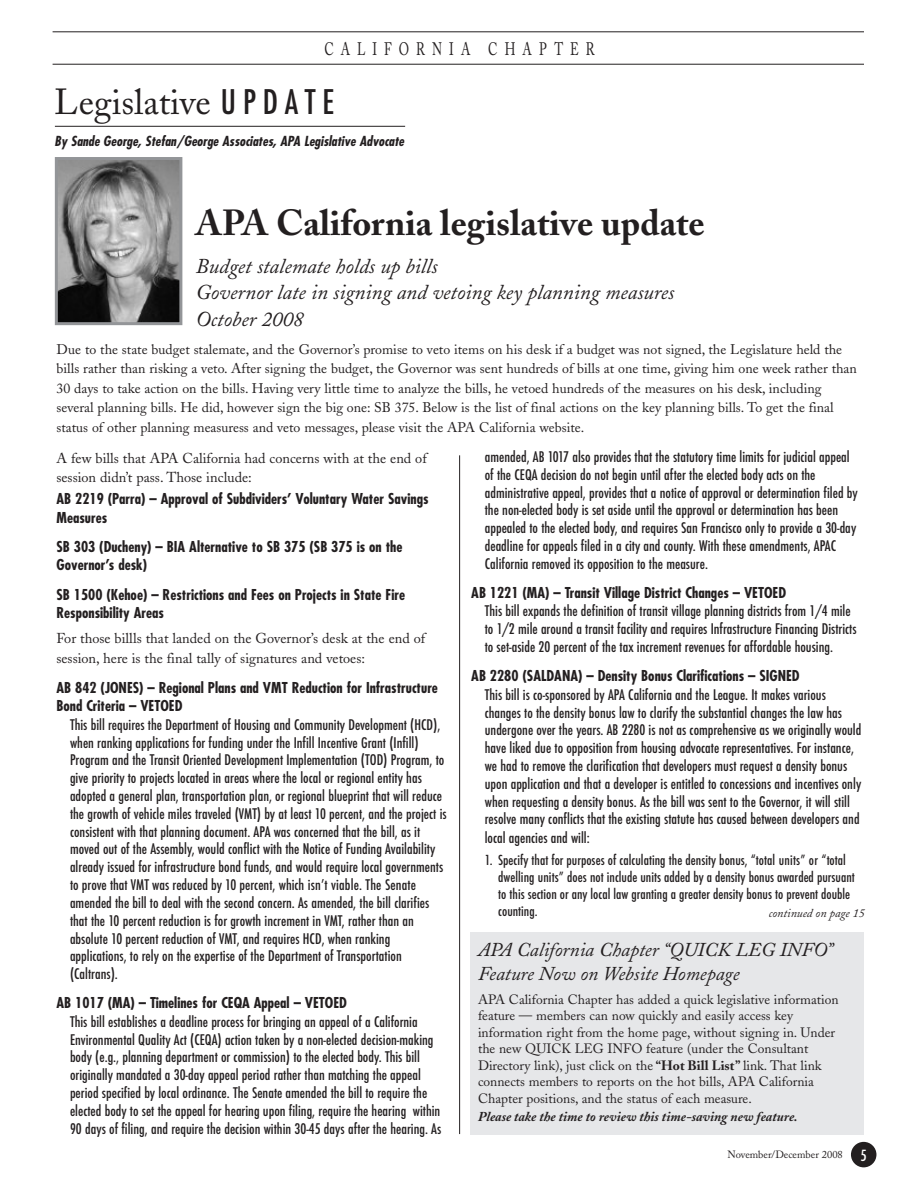
<style>
.page{position:relative;width:918px;height:1188px;background:#fff}
.page>*{position:absolute;margin:0;border:0;box-sizing:border-box;transform-origin:0 0}
.t1{font:700 36px "Adobe Caslon";color:#231f20}
.t2{font:36px "Adobe Caslon";color:#231f20}
.t3{font:italic 21px/26.1px "Adobe Caslon";color:#231f20}
.t4{font:italic 19.5px/24px "Adobe Caslon";color:#231f20}
.t5{font:18px "Adobe Caslon";letter-spacing:.565em;color:#231f20;scale:.7 1}
.t6{font:700 condensed 14.7px/18.6px "Futura";color:#231f20}
.t7{font:500 condensed 14.25px/17.9px "Futura";color:#231f20}
.t8{font:14.25px/19.5px "Adobe Caslon";color:#231f20}
.t9{font:13.8px/19.5px "Adobe Caslon";color:#231f20}
.t10{font:13.5px/16.5px "Adobe Caslon";color:#231f20}
.t11{font:500 condensed 13.5px/17px "Futura";color:#231f20}
.t12{font:italic 700 condensed 13.5px "Futura";color:#231f20}
.t13{font:italic 700 13.5px "Adobe Caslon";color:#231f20}
.t14{font:italic 12px "Adobe Caslon";color:#231f20}
.t15{font:10.5px "Adobe Caslon";color:#231f20}
.s1{font-family:"Futura";font-weight:500;font-stretch:condensed;font-size:33px}
.s2{font-weight:700}
.s3{font-family:"Futura";font-weight:500;font-stretch:condensed;font-size:15px;color:#fff}
</style>
<div class="page">
<hr style="left:53px;top:31px;width:811px;height:1px;background:#231f20">
<hr style="left:53px;top:64px;width:811px;height:1px;background:#231f20">
<div style="left:851px;top:1142px;width:25px;height:25px;background:#231f20;border-radius:50%"></div>
<img style="left:59px;top:161px;width:119px;height:160px">
<div style="left:55px;top:157px;width:127px;height:168px;border:3px solid #939598"></div>
<div style="left:470px;top:932px;width:393px;height:202px;background:#e6e7e9"></div>
<hr style="left:55px;top:126px;width:350px;height:1px;background:#231f20">
<hr style="left:459px;top:455px;width:1px;height:679px;background:#231f20">
<p class="t5" style="left:325px;top:42px;width:387px">CALIFORNIA CHAPTER</p>
<h1 class="t2" style="left:54px;top:89px;width:282px">Legislative <span class="s1">U P D A T E</span></h1>
<p class="t12" style="left:55px;top:135px;width:351px">By Sande George, Stefan/George Associates, APA Legislative Advocate</p>
<h1 class="t1" style="left:196px;top:208px;width:510px">APA California legislative update</h1>
<h2 class="t3" style="left:196px;top:256px;width:480px">Budget stalemate holds up bills<br>Governor late in signing and vetoing key planning measures<br>October 2008</h2>
<p class="t9" style="left:57px;top:341px;width:802px">Due to the state budget stalemate, and the Governor’s promise to veto items on his desk if a budget was not signed, the Legislature held the bills rather than risking a veto. After signing the budget, the Governor was sent hundreds of bills at one time, giving him one week rather than 30 days to take action on the bills. Having very little time to analyze the bills, he vetoed hundreds of the measures on his desk, including several planning bills. He did, however sign the big one: SB 375. Below is the list of final actions on the key planning bills. To get the final status of other planning measuress and veto messages, please visit the APA California website.</p>
<p class="t8" style="left:57px;top:450px;width:372px">A few bills that APA California had concerns with at the end of session didn’t pass. Those include:</p>
<p class="t6" style="left:57px;top:491px;width:374px">AB 2219 (Parra) – Approval of Subdividers’ Voluntary Water Savings<br>Measures</p>
<p class="t6" style="left:57px;top:538px;width:347px">SB 303 (Ducheny) – BIA Alternative to SB 375 (SB 375 is on the<br>Governor’s desk)</p>
<p class="t6" style="left:57px;top:586px;width:350px">SB 1500 (Kehoe) – Restrictions and Fees on Projects in State Fire<br>Responsibility Areas</p>
<p class="t8" style="left:57px;top:630px;width:370px">For those billls that landed on the Governor’s desk at the end of session, here is the final tally of signatures and vetoes:</p>
<p class="t6" style="left:57px;top:679px;width:383px">AB 842 (JONES) – Regional Plans and VMT Reduction for Infrastructure<br>Bond Criteria – VETOED</p>
<p class="t7" style="left:70px;top:716px;width:378px">This bill requires the Department of Housing and Community Development (HCD), when ranking applications for funding under the Infill Incentive Grant (Infill)<br>Program and the Transit Oriented Development Implementation (TOD) Program, to give priority to projects located in areas where the local or regional entity has adopted a general plan, transportation plan, or regional blueprint that will reduce the growth of vehicle miles traveled (VMT) by at least 10 percent, and the project is consistent with that planning document. APA was concerned that the bill, as it moved out of the Assembly, would conflict with the Notice of Funding Availability already issued for infrastructure bond funds, and would require local governments to prove that VMT was reduced by 10 percent, which isn’t viable. The Senate amended the bill to deal with the second concern. As amended, the bill clarifies that the 10 percent reduction is for growth increment in VMT, rather than an absolute 10 percent reduction of VMT, and requires HCD, when ranking applications, to rely on the expertise of the Department of Transportation (Caltrans).</p>
<p class="t6" style="left:57px;top:995px;width:292px">AB 1017 (MA) – Timelines for CEQA Appeal – VETOED</p>
<p class="t7" style="left:70px;top:1013px;width:373px">This bill establishes a deadline process for bringing an appeal of a California Environmental Quality Act (CEQA) action taken by a non-elected decision-making body (e.g., planning department or commission) to the elected body. This bill originally mandated a 30-day appeal period rather than matching the appeal period specified by local ordinance. The Senate amended the bill to require the elected body to set the appeal for hearing upon filing, require the hearing within 90 days of filing, and require the decision within 30-45 days after the hearing. As</p>
<p class="t7" style="left:485px;top:448px;width:374px">amended, AB 1017 also provides that the statutory time limits for judicial appeal of the CEQA decision do not begin until after the elected body acts on the administrative appeal, provides that a notice of approval or determination filed by the non-elected body is set aside until the approval or determination has been appealed to the elected body, and requires San Francisco only to provide a 30-day deadline for appeals filed in a city and county. With these amendments, APAC California removed its opposition to the measure.</p>
<p class="t6" style="left:471px;top:585px;width:316px">AB 1221 (MA) – Transit Village District Changes – VETOED</p>
<p class="t7" style="left:485px;top:603px;width:373px">This bill expands the definition of transit village planning districts from 1/4 mile to 1/2 mile around a transit facility and requires Infrastructure Financing Districts to set-aside 20 percent of the tax increment revenues for affordable housing.</p>
<p class="t6" style="left:471px;top:668px;width:330px">AB 2280 (SALDANA) – Density Bonus Clarifications – SIGNED</p>
<p class="t7" style="left:485px;top:686px;width:378px">This bill is co-sponsored by APA California and the League. It makes various changes to the density bonus law to clarify the substantial changes the law has undergone over the years. AB 2280 is not as comprehensive as we originally would have liked due to opposition from housing advocate representatives. For instance, we had to remove the clarification that developers must request a density bonus upon application and that a developer is entitled to concessions and incentives only when requesting a density bonus. As the bill was sent to the Governor, it will still resolve many conflicts that the existing statute has caused between developers and local agencies and will:</p>
<p class="t11" style="left:498px;top:852px;width:358px;text-indent:-14px">1. Specify that for purposes of calculating the density bonus, “total units” or “total dwelling units” does not include units added by a density bonus awarded pursuant to this section or any local law granting a greater density bonus to prevent double counting.</p>
<p class="t14" style="left:769px;top:909px;width:97px">continued on page 15</p>
<h3 class="t4" style="left:478px;top:940px;width:357px">APA California Chapter “QUICK LEG INFO”<br>Feature Now on Website Homepage</h3>
<p class="t10" style="left:478px;top:993px;width:362px">APA California Chapter has added a quick legislative information feature — members can now quickly and easily access key information right from the home page, without signing in. Under the new QUICK LEG INFO feature (under the Consultant Directory link), just click on the <span class="s2">“Hot Bill List”</span> link. That link connects members to reports on the hot bills, APA California Chapter positions, and the status of each measure.</p>
<p class="t13" style="left:478px;top:1112px;width:321px">Please take the time to review this time-saving new feature.</p>
<p class="t15" style="left:727px;top:1151px;width:141px">November/December 2008 <span class="s3">5</span></p>
</div>
